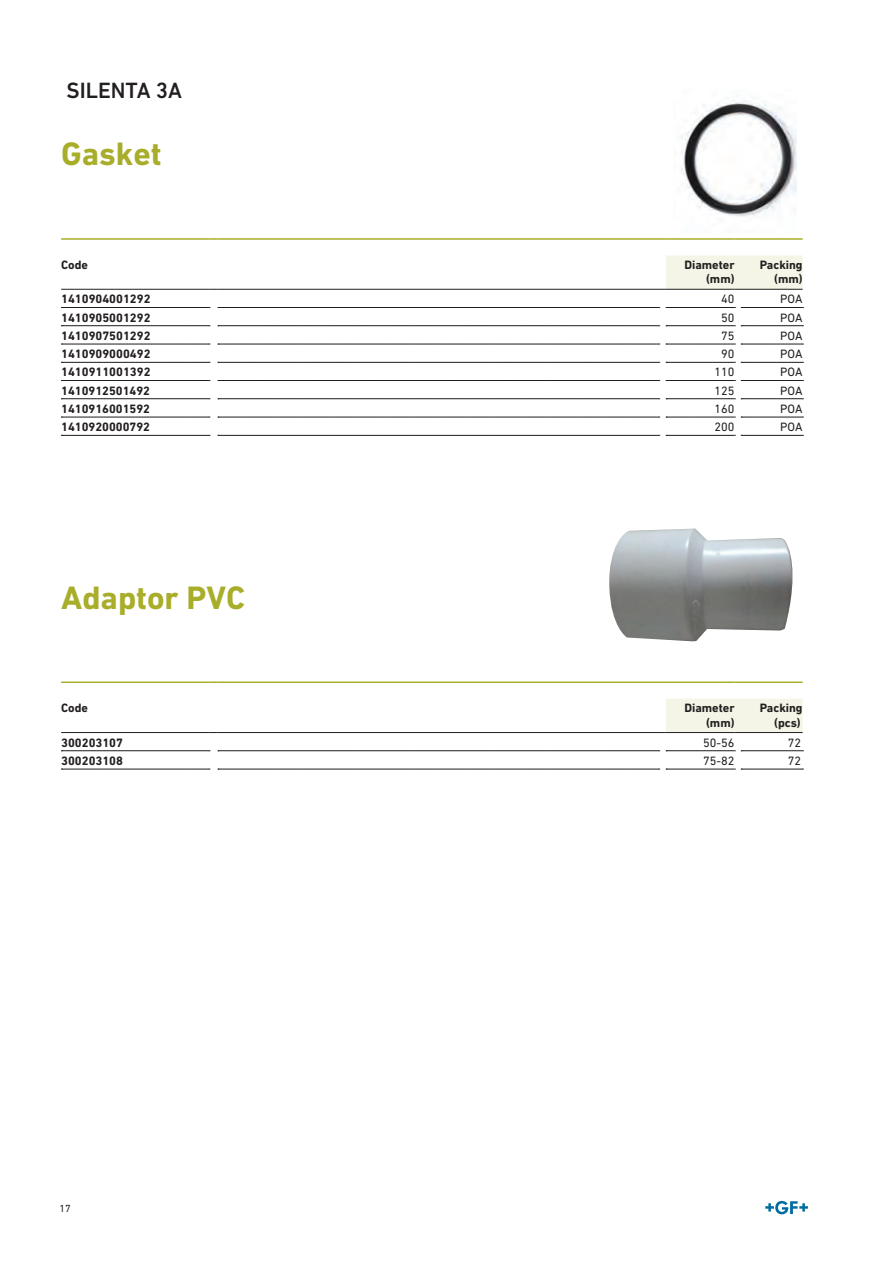
<style>
.page{position:relative;width:893px;height:1263px;background:#fff}
.page>*{position:absolute;margin:0;border:0;box-sizing:border-box;transform-origin:0 0}
.t1{font:700 33px "DIN Next W1 G";color:#a8ad2a}
.t2{font:500 22.5px "DIN Next W1 G";color:#231f20}
.t3{font:700 12.3px/14.9px "DIN Next W1 G";color:#231f20;text-align:right}
.t4{font:12.3px "DIN Next W1 G";color:#231f20}
.t5{font:10.5px "DIN Next W1 G";color:#231f20}
</style>
<div class="page">
<img style="left:680px;top:100px;width:117px;height:117px">
<svg style="left:765px;top:1201px;width:43px;height:13px"></svg>
<hr style="left:61px;top:238px;width:148px;height:2px;background:#a8ad2a">
<svg style="left:209px;top:238px;width:9px;height:2px"></svg>
<hr style="left:218px;top:238px;width:441px;height:2px;background:#a8ad2a">
<svg style="left:659px;top:238px;width:7px;height:2px"></svg>
<hr style="left:666px;top:238px;width:69px;height:2px;background:#a8ad2a">
<svg style="left:735px;top:238px;width:6px;height:2px"></svg>
<hr style="left:741px;top:238px;width:62px;height:2px;background:#a8ad2a">
<hr style="left:61px;top:289px;width:148px;height:1px;background:#231f20">
<hr style="left:218px;top:289px;width:441px;height:1px;background:#231f20">
<svg style="left:659px;top:255px;width:144px;height:35px;background:#f0f1e3"></svg>
<hr style="left:741px;top:289px;width:62px;height:1px;background:#231f20">
<svg style="left:61px;top:307px;width:149px;height:1px"></svg>
<svg style="left:61px;top:325px;width:149px;height:1px"></svg>
<svg style="left:61px;top:344px;width:149px;height:1px"></svg>
<svg style="left:61px;top:362px;width:149px;height:1px"></svg>
<svg style="left:61px;top:380px;width:149px;height:1px"></svg>
<svg style="left:61px;top:398px;width:149px;height:1px"></svg>
<svg style="left:61px;top:417px;width:149px;height:1px"></svg>
<svg style="left:61px;top:435px;width:149px;height:1px"></svg>
<svg style="left:218px;top:307px;width:442px;height:1px"></svg>
<svg style="left:218px;top:325px;width:442px;height:1px"></svg>
<svg style="left:218px;top:344px;width:442px;height:1px"></svg>
<svg style="left:218px;top:362px;width:442px;height:1px"></svg>
<svg style="left:218px;top:380px;width:442px;height:1px"></svg>
<svg style="left:218px;top:398px;width:442px;height:1px"></svg>
<svg style="left:218px;top:417px;width:442px;height:1px"></svg>
<svg style="left:218px;top:435px;width:442px;height:1px"></svg>
<svg style="left:666px;top:307px;width:69px;height:1px"></svg>
<svg style="left:666px;top:325px;width:69px;height:1px"></svg>
<svg style="left:666px;top:344px;width:69px;height:1px"></svg>
<svg style="left:666px;top:362px;width:69px;height:1px"></svg>
<svg style="left:666px;top:380px;width:69px;height:1px"></svg>
<svg style="left:666px;top:398px;width:69px;height:1px"></svg>
<svg style="left:666px;top:417px;width:69px;height:1px"></svg>
<svg style="left:666px;top:435px;width:69px;height:1px"></svg>
<svg style="left:741px;top:307px;width:62px;height:1px"></svg>
<svg style="left:741px;top:325px;width:62px;height:1px"></svg>
<svg style="left:741px;top:344px;width:62px;height:1px"></svg>
<svg style="left:741px;top:362px;width:62px;height:1px"></svg>
<svg style="left:741px;top:380px;width:62px;height:1px"></svg>
<svg style="left:741px;top:398px;width:62px;height:1px"></svg>
<svg style="left:741px;top:417px;width:62px;height:1px"></svg>
<svg style="left:741px;top:435px;width:62px;height:1px"></svg>
<hr style="left:61px;top:681px;width:148px;height:2px;background:#a8ad2a">
<svg style="left:209px;top:681px;width:9px;height:2px"></svg>
<hr style="left:218px;top:681px;width:441px;height:2px;background:#a8ad2a">
<svg style="left:659px;top:681px;width:7px;height:2px"></svg>
<hr style="left:666px;top:681px;width:69px;height:2px;background:#a8ad2a">
<svg style="left:735px;top:681px;width:6px;height:2px"></svg>
<hr style="left:741px;top:681px;width:62px;height:2px;background:#a8ad2a">
<hr style="left:61px;top:732px;width:148px;height:1px;background:#231f20">
<hr style="left:218px;top:732px;width:441px;height:1px;background:#231f20">
<div style="left:659px;top:699px;width:144px;height:34px;background:#f4f5e6"></div>
<hr style="left:741px;top:732px;width:62px;height:1px;background:#231f20">
<svg style="left:61px;top:750px;width:149px;height:1px"></svg>
<svg style="left:61px;top:769px;width:149px;height:1px"></svg>
<svg style="left:218px;top:750px;width:442px;height:1px"></svg>
<svg style="left:218px;top:769px;width:442px;height:1px"></svg>
<svg style="left:666px;top:750px;width:69px;height:1px"></svg>
<svg style="left:666px;top:769px;width:69px;height:1px"></svg>
<svg style="left:741px;top:750px;width:62px;height:1px"></svg>
<svg style="left:741px;top:769px;width:62px;height:1px"></svg>
<img style="left:609px;top:529px;width:184px;height:112px">
<h2 class="t2" style="left:67px;top:77px;width:117px">SILENTA 3A</h2>
<h1 class="t1" style="left:61px;top:135px;width:102px">Gasket</h1>
<p class="t3" style="left:61px;top:257px;width:28px">Code</p>
<p class="t3" style="left:684px;top:257px;width:52px">Diameter (mm)</p>
<p class="t3" style="left:760px;top:257px;width:44px">Packing (mm)</p>
<p class="t3" style="left:61px;top:292px;width:91px">1410904001292</p>
<p class="t4" style="left:721px;top:292px;width:15px">40</p>
<p class="t4" style="left:780px;top:292px;width:24px">POA</p>
<p class="t3" style="left:61px;top:310px;width:91px">1410905001292</p>
<p class="t4" style="left:721px;top:310px;width:15px">50</p>
<p class="t4" style="left:780px;top:310px;width:24px">POA</p>
<p class="t3" style="left:61px;top:328px;width:91px">1410907501292</p>
<p class="t4" style="left:721px;top:328px;width:15px">75</p>
<p class="t4" style="left:780px;top:328px;width:24px">POA</p>
<p class="t3" style="left:61px;top:346px;width:91px">1410909000492</p>
<p class="t4" style="left:721px;top:347px;width:15px">90</p>
<p class="t4" style="left:780px;top:347px;width:24px">POA</p>
<p class="t3" style="left:61px;top:365px;width:91px">1410911001392</p>
<p class="t4" style="left:715px;top:365px;width:22px">110</p>
<p class="t4" style="left:780px;top:365px;width:24px">POA</p>
<p class="t3" style="left:61px;top:383px;width:90px">1410912501492</p>
<p class="t4" style="left:715px;top:383px;width:22px">125</p>
<p class="t4" style="left:780px;top:383px;width:24px">POA</p>
<p class="t3" style="left:61px;top:401px;width:90px">1410916001592</p>
<p class="t4" style="left:715px;top:401px;width:22px">160</p>
<p class="t4" style="left:780px;top:401px;width:24px">POA</p>
<p class="t3" style="left:61px;top:419px;width:90px">1410920000792</p>
<p class="t4" style="left:715px;top:420px;width:22px">200</p>
<p class="t4" style="left:780px;top:420px;width:24px">POA</p>
<h1 class="t1" style="left:61px;top:578px;width:185px">Adaptor PVC</h1>
<p class="t3" style="left:61px;top:700px;width:28px">Code</p>
<p class="t3" style="left:684px;top:700px;width:52px">Diameter (mm)</p>
<p class="t3" style="left:760px;top:700px;width:44px">Packing (pcs)</p>
<p class="t3" style="left:61px;top:735px;width:63px">300203107</p>
<p class="t4" style="left:703px;top:735px;width:33px">50-56</p>
<p class="t4" style="left:788px;top:735px;width:15px">72</p>
<p class="t3" style="left:61px;top:753px;width:63px">300203108</p>
<p class="t4" style="left:703px;top:753px;width:33px">75-82</p>
<p class="t4" style="left:788px;top:753px;width:15px">72</p>
<p class="t5" style="left:60px;top:1203px;width:13px">17</p>
</div>
